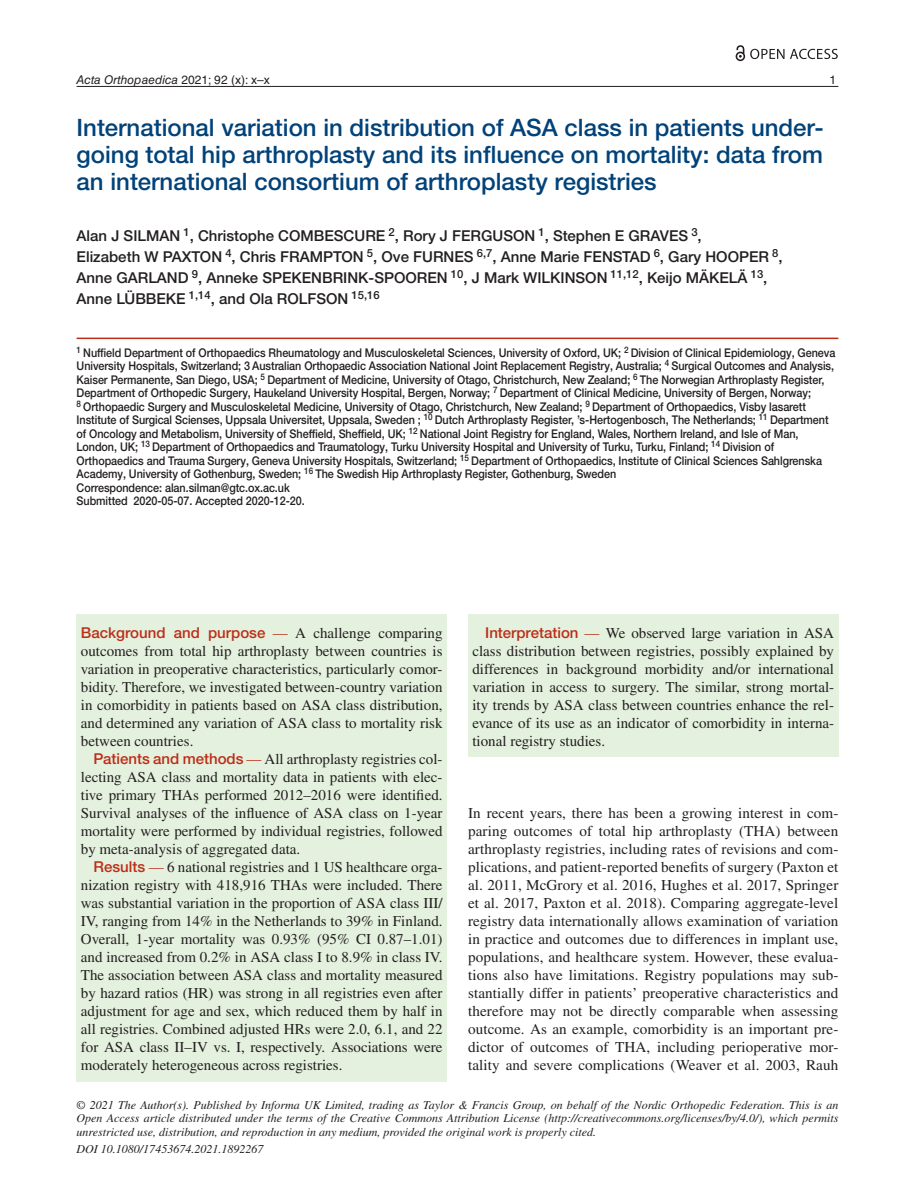
<style>
.page{position:relative;width:915px;height:1191px;background:#fff}
.page>*{position:absolute;margin:0;border:0;box-sizing:border-box;transform-origin:0 0}
.t1{font:500 24px/27px "Helvetica Neue LTW1 G";color:#004279;text-align:justify}
.t2{font:15px/18px "Times";color:#231f20;text-align:justify}
.t3{font:500 15px/21px "Helvetica Neue LTW1 G";color:#231f20}
.t4{font:500 15px "Helvetica Neue LTW1 G";color:#bc2e18}
.t5{font:500 12px/13.5px "Helvetica Neue LTW1 G";letter-spacing:-.005em;color:#231f20;scale:.9 1}
.t6{font:italic 12px/13.5px "Times";color:#231f20;text-align:justify}
.t7{font:italic 12px "Helvetica LT Std";color:#231f20}
.t8{font:12px "Helvetica LT Std";color:#231f20}
.s1{font-style:normal}
.s2{font-family:"Times";font-weight:400}
.s3{font-family:"Times";font-weight:400;color:#231f20}
.s4{font-family:"Helvetica Neue LTW1 G";font-weight:500;color:#bc2e18}
.s5{color:#bc2e18}
</style>
<div class="page">
<hr style="left:77px;top:86px;width:761px;height:1px;background:#231f20">
<div style="left:77px;top:614px;width:369px;height:467px;background:#e4f1de"></div>
<div style="left:468px;top:614px;width:370px;height:142px;background:#e4f1de"></div>
<hr style="left:77px;top:337px;width:761px;height:2px;background:#bc2e18">
<svg style="left:735px;top:45px;width:9px;height:16px"></svg>
<svg style="left:750px;top:49px;width:87px;height:10px"></svg>
<p class="t7" style="left:77px;top:72px;width:195px">Acta Orthopaedica <span class="s1">2021; 92 (x): x–x</span></p>
<p class="t8" style="left:829px;top:72px;width:8px">1</p>
<h1 class="t1" style="left:77px;top:114px;width:748px">International variation in distribution of ASA class in patients under&shy;going total hip arthroplasty and its influence on mortality: data from an international consortium of arthroplasty registries</h1>
<p class="t3" style="left:77px;top:225px;width:707px">Alan J SILMAN <sup>1</sup>, Christophe COMBESCURE <sup>2</sup>, Rory J FERGUSON <sup>1</sup>, Stephen E GRAVES <sup>3</sup>,<br>Elizabeth W PAXTON <sup>4</sup>, Chris FRAMPTON <sup>5</sup>, Ove FURNES <sup>6,7</sup>, Anne Marie FENSTAD <sup>6</sup>, Gary HOOPER <sup>8</sup>, Anne GARLAND <sup>9</sup>, Anneke SPEKENBRINK-SPOOREN <sup>10</sup>, J Mark WILKINSON <sup>11,12</sup>, Keijo MÄKELÄ <sup>13</sup>, Anne LÜBBEKE <sup>1,14</sup>, and Ola ROLFSON <sup>15,16</sup></p>
<p class="t5" style="left:77px;top:346px;width:844px"><sup>1</sup> Nuffield Department of Orthopaedics Rheumatology and Musculoskeletal Sciences, University of Oxford, UK; <sup>2</sup> Division of Clinical Epidemiology, Geneva University Hospitals, Switzerland; 3 Australian Orthopaedic Association National Joint Replacement Registry, Australia; <sup>4</sup> Surgical Outcomes and Analysis, Kaiser Permanente, San Diego, USA; <sup>5</sup> Department of Medicine, University of Otago, Christchurch, New Zealand; <sup>6</sup> The Norwegian Arthroplasty Register, Department of Orthopedic Surgery, Haukeland University Hospital, Bergen, Norway; <sup>7</sup> Department of Clinical Medicine, University of Bergen, Norway;<br><sup>8</sup> Orthopaedic Surgery and Musculoskeletal Medicine, University of Otago, Christchurch, New Zealand; <sup>9</sup> Department of Orthopaedics, Visby lasarett Institute of Surgical Scienses, Uppsala Universitet, Uppsala, Sweden ; <sup>10</sup> Dutch Arthroplasty Register, ’s-Hertogenbosch, The Netherlands; <sup>11</sup> Department of Oncology and Metabolism, University of Sheffield, Sheffield, UK; <sup>12</sup> National Joint Registry for England, Wales, Northern Ireland, and Isle of Man, London, UK; <sup>13</sup> Department of Orthopaedics and Traumatology, Turku University Hospital and University of Turku, Turku, Finland; <sup>14</sup> Division of Orthopaedics and Trauma Surgery, Geneva University Hospitals, Switzerland; <sup>15</sup> Department of Orthopaedics, Institute of Clinical Sciences Sahlgrenska Academy, University of Gothenburg, Sweden; <sup>16</sup> The Swedish Hip Arthroplasty Register, Gothenburg, Sweden<br>Correspondence: alan.silman@gtc.ox.ac.uk<br>Submitted 2020-05-07. Accepted 2020-12-20.</p>
<p class="t4" style="left:81px;top:623px;width:363px">Background and purpose <span class="s2">—</span> <span class="s3">A challenge comparing</span></p>
<p class="t2" style="left:81px;top:641px;width:363px">outcomes from total hip arthroplasty between countries is variation in preoperative characteristics, particularly comor&shy;bidity. Therefore, we investigated between-country variation in comorbidity in patients based on ASA class distribution, and determined any variation of ASA class to mortality risk between countries.</p>
<p class="t2" style="left:81px;top:749px;width:363px;text-indent:13px"><span class="s4">Patients and methods</span> <span class="s5">—</span> All arthroplasty registries col&shy;lecting ASA class and mortality data in patients with elec&shy;tive primary THAs performed 2012–2016 were identified.<br>Survival analyses of the influence of ASA class on 1-year mortality were performed by individual registries, followed by meta-analysis of aggregated data.</p>
<p class="t2" style="left:81px;top:857px;width:363px;text-indent:13px"><span class="s4">Results</span> <span class="s5">—</span> 6 national registries and 1 US healthcare orga&shy;nization registry with 418,916 THAs were included. There was substantial variation in the proportion of ASA class III/ IV, ranging from 14% in the Netherlands to 39% in Finland.<br>Overall, 1-year mortality was 0.93% (95% CI 0.87–1.01) and increased from 0.2% in ASA class I to 8.9% in class IV.<br>The association between ASA class and mortality measured by hazard ratios (HR) was strong in all registries even after adjustment for age and sex, which reduced them by half in all registries. Combined adjusted HRs were 2.0, 6.1, and 22 for ASA class II–IV vs. I, respectively. Associations were moderately heterogeneous across registries.</p>
<p class="t2" style="left:472px;top:623px;width:363px;text-indent:13px"><span class="s4">Interpretation</span> <span class="s5">—</span> We observed large variation in ASA class distribution between registries, possibly explained by differences in background morbidity and/or international variation in access to surgery. The similar, strong mortal&shy;ity trends by ASA class between countries enhance the rel&shy;evance of its use as an indicator of comorbidity in interna&shy;tional registry studies.</p>
<p class="t2" style="left:468px;top:803px;width:371px">In recent years, there has been a growing interest in com&shy;paring outcomes of total hip arthroplasty (THA) between arthroplasty registries, including rates of revisions and com&shy;plications, and patient-reported benefits of surgery (Paxton et al. 2011, McGrory et al. 2016, Hughes et al. 2017, Springer et al. 2017, Paxton et al. 2018). Comparing aggregate-level registry data internationally allows examination of variation in practice and outcomes due to differences in implant use, populations, and healthcare system. However, these evalua&shy;tions also have limitations. Registry populations may sub&shy;stantially differ in patients’ preoperative characteristics and therefore may not be directly comparable when assessing outcome. As an example, comorbidity is an important pre&shy;dictor of outcomes of THA, including perioperative mor&shy;tality and severe complications (Weaver et al. 2003, Rauh</p>
<p class="t6" style="left:77px;top:1098px;width:763px">© 2021 The Author(s). Published by Informa UK Limited, trading as Taylor &amp; Francis Group, on behalf of the Nordic Orthopedic Federation. This is an Open Access article distributed under the terms of the Creative Commons Attribution License (http://creativecommons.org/licenses/by/4.0/), which permits unrestricted use, distribution, and reproduction in any medium, provided the original work is properly cited.</p>
<p class="t6" style="left:77px;top:1142px;width:188px">DOI 10.1080/17453674.2021.1892267</p>
</div>
